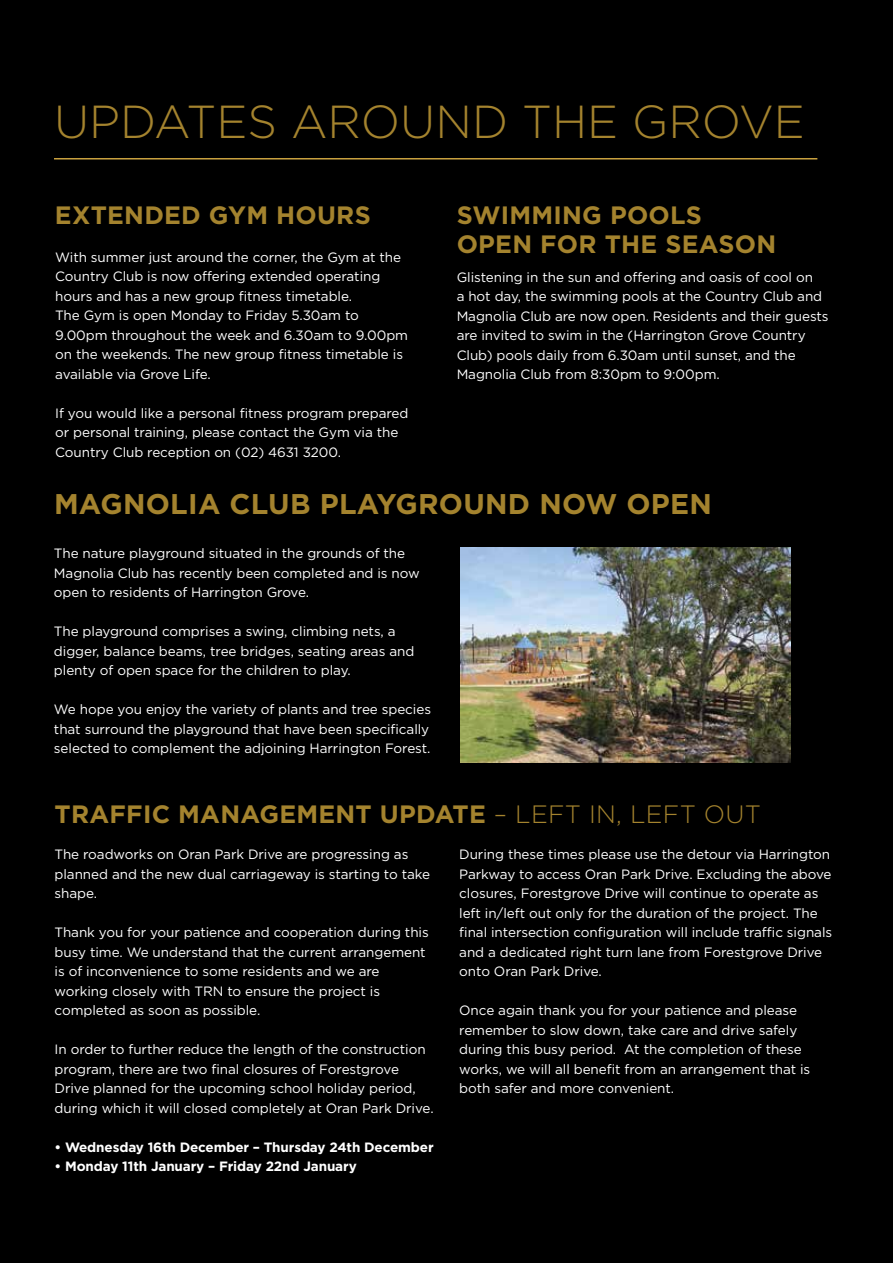
<style>
.page{position:relative;width:893px;height:1263px;background:#000}
.page>*{position:absolute;margin:0;border:0;box-sizing:border-box;transform-origin:0 0}
.t1{font:300 46.2px "Gotham";color:#a4832e}
.t2{font:700 28.5px "Gotham";letter-spacing:.01em;color:#a4832e}
.t3{font:700 25.05px/29px "Gotham";letter-spacing:.01em;color:#a4832e}
.t4{font:13.5px/19.5px "Gotham";letter-spacing:-.005em;color:#fff}
.t5{font:700 13.5px "Gotham";letter-spacing:-.01em;color:#fff}
.s1{font-weight:300}
</style>
<div class="page">
<img style="left:460px;top:548px;width:330px;height:215px">
<hr style="left:54px;top:158px;width:763px;height:1px;background:#caa240">
<h1 class="t1" style="left:54px;top:92px;width:752px">UPDATES AROUND THE GROVE</h1>
<h3 class="t3" style="left:55px;top:201px;width:317px">EXTENDED GYM HOURS</h3>
<h3 class="t3" style="left:457px;top:201px;width:321px">SWIMMING POOLS<br>OPEN FOR THE SEASON</h3>
<p class="t4" style="left:55px;top:247px;width:354px">With summer just around the corner, the Gym at the Country Club is now offering extended operating hours and has a new group fitness timetable.<br>The Gym is open Monday to Friday 5.30am to 9.00pm throughout the week and 6.30am to 9.00pm on the weekends. The new group fitness timetable is available via Grove Life.</p>
<p class="t4" style="left:55px;top:403px;width:355px">If you would like a personal fitness program prepared or personal training, please contact the Gym via the<br>Country Club reception on (02) 4631 3200.</p>
<p class="t4" style="left:457px;top:267px;width:373px">Glistening in the sun and offering and oasis of cool on<br>a hot day, the swimming pools at the Country Club and Magnolia Club are now open. Residents and their guests are invited to swim in the (Harrington Grove Country Club) pools daily from 6.30am until sunset, and the Magnolia Club from 8:30pm to 9:00pm.</p>
<h2 class="t2" style="left:54px;top:485px;width:660px">MAGNOLIA CLUB PLAYGROUND NOW OPEN</h2>
<p class="t4" style="left:54px;top:544px;width:367px">The nature playground situated in the grounds of the<br>Magnolia Club has recently been completed and is now open to residents of Harrington Grove.</p>
<p class="t4" style="left:54px;top:622px;width:362px">The playground comprises a swing, climbing nets, a digger, balance beams, tree bridges, seating areas and plenty of open space for the children to play.</p>
<p class="t4" style="left:54px;top:700px;width:379px">We hope you enjoy the variety of plants and tree species that surround the playground that have been specifically selected to complement the adjoining Harrington Forest.</p>
<h3 class="t3" style="left:55px;top:799px;width:708px">TRAFFIC MANAGEMENT UPDATE <span class="s1">– LEFT IN, LEFT OUT</span></h3>
<p class="t4" style="left:55px;top:844px;width:377px">The roadworks on Oran Park Drive are progressing as planned and the new dual carriageway is starting to take shape.</p>
<p class="t4" style="left:55px;top:922px;width:376px">Thank you for your patience and cooperation during this busy time. We understand that the current arrangement is of inconvenience to some residents and we are working closely with TRN to ensure the project is completed as soon as possible.</p>
<p class="t4" style="left:55px;top:1039px;width:381px">In order to further reduce the length of the construction program, there are two final closures of Forestgrove Drive planned for the upcoming school holiday period, during which it will closed completely at Oran Park Drive.</p>
<p class="t5" style="left:55px;top:1138px;width:381px">• Wednesday 16th December – Thursday 24th December</p>
<p class="t5" style="left:55px;top:1157px;width:304px">• Monday 11th January – Friday 22nd January</p>
<p class="t4" style="left:459px;top:844px;width:374px">During these times please use the detour via Harrington Parkway to access Oran Park Drive. Excluding the above closures, Forestgrove Drive will continue to operate as left in/left out only for the duration of the project. The final intersection configuration will include traffic signals and a dedicated right turn lane from Forestgrove Drive onto Oran Park Drive.</p>
<p class="t4" style="left:459px;top:1000px;width:353px">Once again thank you for your patience and please remember to slow down, take care and drive safely during this busy period. At the completion of these works, we will all benefit from an arrangement that is both safer and more convenient.</p>
</div>
